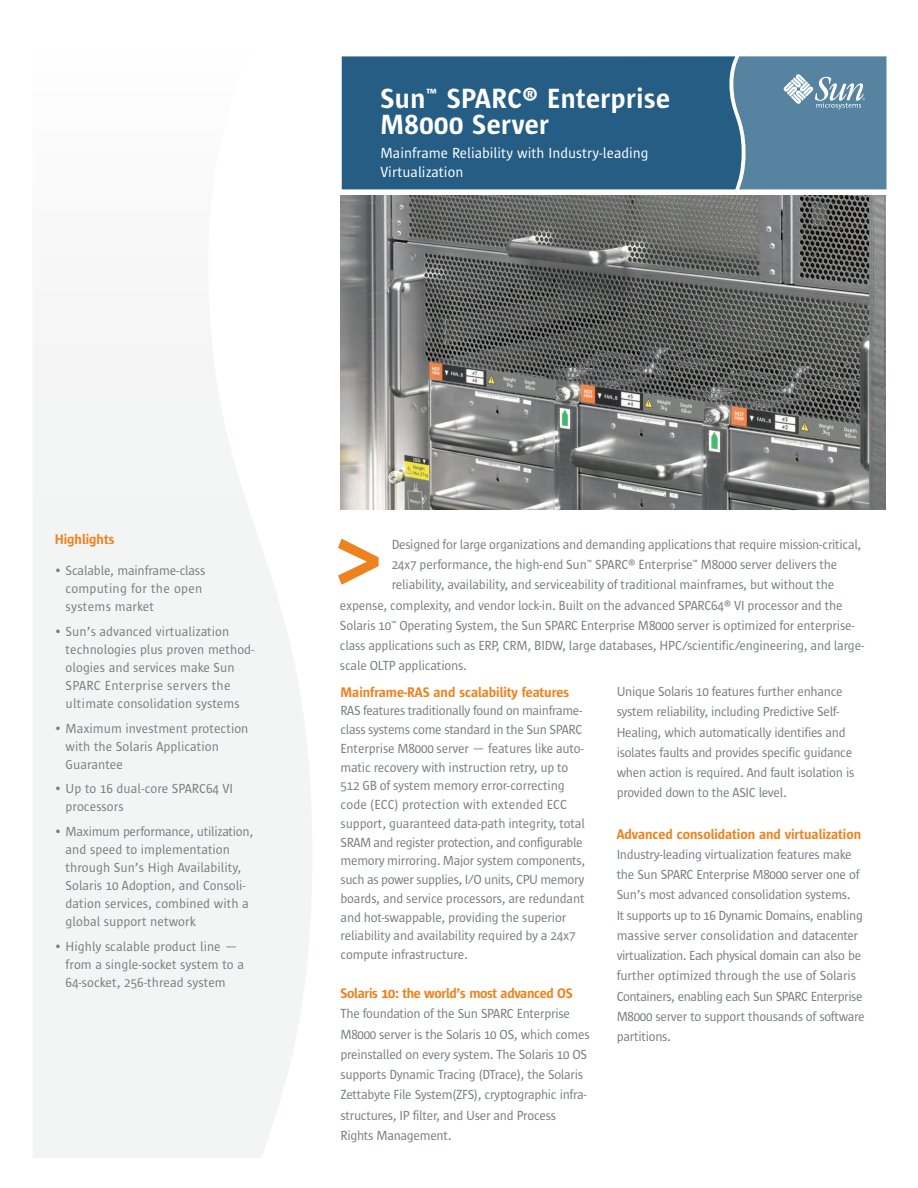
<style>
.page{position:relative;width:918px;height:1188px;background:#fff}
.page>*{position:absolute;margin:0;border:0;box-sizing:border-box;transform-origin:0 0}
.t1{font:600 96px "Sun Sans";color:#ee821e}
.t2{font:600 28.5px/25.5px "Sun Sans";letter-spacing:.02em;color:#fff}
.t3{font:15px/19.5px "Sun Sans";color:#fff}
.t4{font:600 14.25px "Sun Sans";color:#ee821e}
.t5{font:600 14.25px "Sun Sans";letter-spacing:-.02em;color:#ee821e}
.t6{font:13.5px/20.2px "Sun Sans";letter-spacing:-.015em;color:#797f84}
</style>
<div class="page">
<svg style="left:33px;top:402px;width:279px;height:756px"></svg>
<div style="left:342px;top:56px;width:391px;height:133px;background:#255d85"></div>
<svg style="left:733px;top:56px;width:154px;height:133px;background:#5f8aa4"></svg>
<img style="left:341px;top:196px;width:545px;height:314px">
<h2 class="t2" style="left:381px;top:88px;width:291px">Sun™ SPARC® Enterprise<br>M8000 Server</h2>
<p class="t3" style="left:381px;top:144px;width:270px">Mainframe Reliability with Industry-leading<br>Virtualization</p>
<p class="t4" style="left:55px;top:534px;width:61px">Highlights</p>
<p class="t6" style="left:66px;top:563px;width:141px;line-height:18px;text-indent:-11px">• Scalable, mainframe-class computing for the open systems market</p>
<p class="t6" style="left:66px;top:623px;width:190px;line-height:18px;text-indent:-11px">• Sun’s advanced virtualization technologies plus proven method&shy;ologies and services make Sun<br>SPARC Enterprise servers the ultimate consolidation systems</p>
<p class="t6" style="left:66px;top:720px;width:184px;line-height:18px;text-indent:-11px">• Maximum investment protection with the Solaris Application<br>Guarantee</p>
<p class="t6" style="left:66px;top:781px;width:169px;line-height:18px;text-indent:-11px">• Up to 16 dual-core SPARC64 VI processors</p>
<p class="t6" style="left:66px;top:823px;width:189px;line-height:18px;text-indent:-11px">• Maximum performance, utilization, and speed to implementation through Sun’s High Availability,<br>Solaris 10 Adoption, and Consoli&shy;dation services, combined with a global support network</p>
<p class="t6" style="left:66px;top:938px;width:180px;line-height:18px;text-indent:-11px">• Highly scalable product line — from a single-socket system to a<br>64-socket, 256-thread system</p>
<h1 class="t1" style="left:382px;top:601px;width:49px;rotate:-180deg">&lt;</h1>
<p class="t6" style="left:392px;top:535px;width:471px">Designed for large organizations and demanding applications that require mission-critical,</p>
<p class="t6" style="left:392px;top:555px;width:447px">24x7 performance, the high-end Sun™ SPARC® Enterprise™ M8000 server delivers the</p>
<p class="t6" style="left:392px;top:576px;width:444px">reliability, availability, and serviceability of traditional mainframes, but without the</p>
<p class="t6" style="left:340px;top:596px;width:504px">expense, complexity, and vendor lock-in. Built on the advanced SPARC64® VI processor and the</p>
<p class="t6" style="left:340px;top:616px;width:516px">Solaris 10™ Operating System, the Sun SPARC Enterprise M8000 server is optimized for enterprise-</p>
<p class="t6" style="left:340px;top:636px;width:526px">class applications such as ERP, CRM, BIDW, large databases, HPC/scientific/engineering, and large-</p>
<p class="t6" style="left:340px;top:657px;width:129px">scale OLTP applications.</p>
<p class="t4" style="left:341px;top:687px;width:230px">Mainframe-RAS and scalability features</p>
<p class="t6" style="left:341px;top:702px;width:246px;line-height:18.8px">RAS features traditionally found on mainframe&shy;class systems come standard in the Sun SPARC Enterprise M8000 server — features like auto&shy;matic recovery with instruction retry, up to 512 GB of system memory error-correcting code (ECC) protection with extended ECC support, guaranteed data-path integrity, total SRAM and register protection, and configurable memory mirroring. Major system components, such as power supplies, I/O units, CPU memory boards, and service processors, are redundant and hot-swappable, providing the superior reliability and availability required by a 24x7 compute infrastructure.</p>
<p class="t5" style="left:341px;top:988px;width:234px">Solaris 10: the world’s most advanced OS</p>
<p class="t6" style="left:341px;top:1005px;width:251px">The foundation of the Sun SPARC Enterprise M8000 server is the Solaris 10 OS, which comes preinstalled on every system. The Solaris 10 OS supports Dynamic Tracing (DTrace), the Solaris Zettabyte File System(ZFS), cryptographic infra&shy;structures, IP filter, and User and Process Rights Management.</p>
<p class="t6" style="left:617px;top:682px;width:239px">Unique Solaris 10 features further enhance system reliability, including Predictive Self-Healing, which automatically identifies and isolates faults and provides specific guidance when action is required. And fault isolation is provided down to the ASIC level.</p>
<p class="t4" style="left:617px;top:829px;width:246px">Advanced consolidation and virtualization</p>
<p class="t6" style="left:617px;top:845px;width:250px">Industry-leading virtualization features make the Sun SPARC Enterprise M8000 server one of Sun’s most advanced consolidation systems.<br>It supports up to 16 Dynamic Domains, enabling massive server consolidation and datacenter virtualization. Each physical domain can also be further optimized through the use of Solaris Containers, enabling each Sun SPARC Enterprise M8000 server to support thousands of software partitions.</p>
</div>
